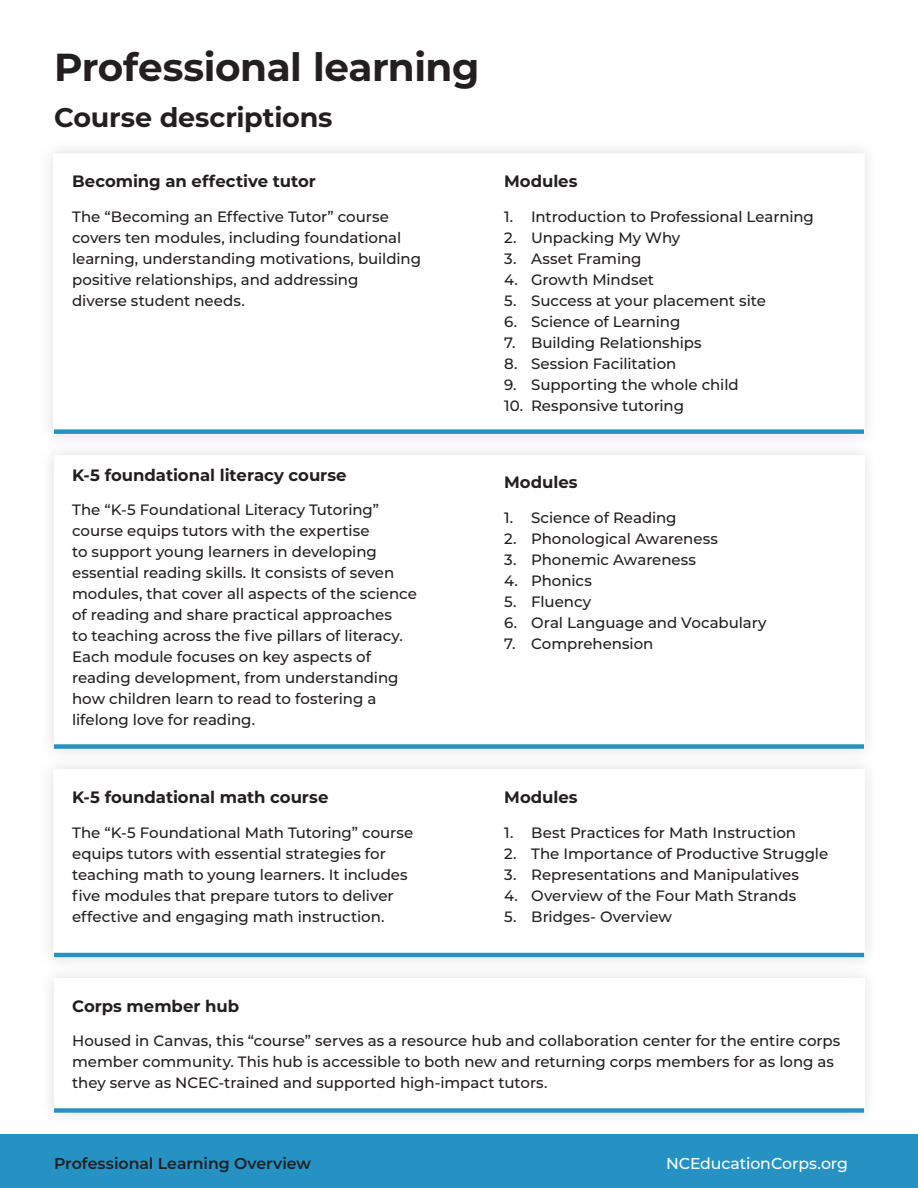
<style>
.page{position:relative;width:918px;height:1188px;background:#fff}
.page>*{position:absolute;margin:0;border:0;box-sizing:border-box;transform-origin:0 0}
.Page_Title{font:700 39px "Montserrat";letter-spacing:-.015em;color:#231f20}
.Page_Title-2{font:700 27px "Montserrat";letter-spacing:-.005em;color:#231f20}
.Body_text{font:700 16.5px "Montserrat";letter-spacing:-.005em;color:#231f20}
.t1{font:600 15.75px "Montserrat";letter-spacing:-.005em;color:#231f20}
.t2{font:500 15.75px "Montserrat";letter-spacing:-.005em;color:#fff}
.Body_text-2{font:500 15px/21px "Montserrat";letter-spacing:-.005em;color:#231f20}
</style>
<div class="page">
<div style="left:0;top:1134px;width:918px;height:54px;background:#2592c3"></div>
<div style="left:38px;top:138px;width:842px;height:312px;background:#f8f7f8"></div>
<div style="left:53px;top:153px;width:812px;height:282px;background:#fff"></div>
<div style="left:54px;top:429px;width:810px;height:5px;background:#2592c3"></div>
<div style="left:39px;top:440px;width:840px;height:324px;background:#f8f8f8"></div>
<div style="left:54px;top:455px;width:810px;height:294px;background:#fff"></div>
<div style="left:54px;top:744px;width:810px;height:5px;background:#2592c3"></div>
<div style="left:38px;top:754px;width:842px;height:219px;background:#f8f7f8"></div>
<div style="left:53px;top:769px;width:812px;height:189px;background:#fff;border:2px solid #fff"></div>
<hr style="left:54px;top:953px;width:810px;height:4px;background:#2592c3">
<div style="left:39px;top:963px;width:841px;height:165px;background:#f9f9f9"></div>
<div style="left:54px;top:978px;width:810px;height:135px;background:#fff"></div>
<div style="left:54px;top:1108px;width:810px;height:5px;background:#2592c3"></div>
<p class="Page_Title" style="left:54px;top:39px;width:427px">Professional learning</p>
<p class="Page_Title-2" style="left:54px;top:98px;width:280px">Course descriptions</p>
<p class="Body_text" style="left:72px;top:170px;width:245px">Becoming an effective tutor</p>
<p class="Body_text-2" style="left:72px;top:205px;width:350px">The “Becoming an Effective Tutor” course covers ten modules, including foundational learning, understanding motivations, building positive relationships, and addressing<br>diverse student needs.</p>
<p class="Body_text" style="left:72px;top:463px;width:276px">K-5 foundational literacy course</p>
<p class="Body_text-2" style="left:72px;top:499px;width:346px">The “K-5 Foundational Literacy Tutoring” course equips tutors with the expertise<br>to support young learners in developing essential reading skills. It consists of seven modules, that cover all aspects of the science of reading and share practical approaches<br>to teaching across the five pillars of literacy.<br>Each module focuses on key aspects of reading development, from understanding how children learn to read to fostering a lifelong love for reading.</p>
<p class="Body_text" style="left:72px;top:785px;width:258px">K-5 foundational math course</p>
<p class="Body_text-2" style="left:72px;top:821px;width:343px">The “K-5 Foundational Math Tutoring” course equips tutors with essential strategies for teaching math to young learners. It includes five modules that prepare tutors to deliver effective and engaging math instruction.</p>
<p class="Body_text" style="left:504px;top:170px;width:75px">Modules</p>
<p class="Body_text-2" style="left:504px;top:205px;width:311px">1. Introduction to Professional Learning</p>
<p class="Body_text-2" style="left:504px;top:226px;width:178px">2. Unpacking My Why</p>
<p class="Body_text-2" style="left:504px;top:247px;width:139px">3. Asset Framing</p>
<p class="Body_text-2" style="left:504px;top:268px;width:152px">4. Growth Mindset</p>
<p class="Body_text-2" style="left:504px;top:289px;width:263px">5. Success at your placement site</p>
<p class="Body_text-2" style="left:504px;top:310px;width:178px">6. Science of Learning</p>
<p class="Body_text-2" style="left:504px;top:331px;width:199px">7. Building Relationships</p>
<p class="Body_text-2" style="left:504px;top:352px;width:174px">8. Session Facilitation</p>
<p class="Body_text-2" style="left:504px;top:373px;width:236px">9. Supporting the whole child</p>
<p class="Body_text-2" style="left:504px;top:394px;width:182px">10. Responsive tutoring</p>
<p class="Body_text" style="left:504px;top:470px;width:75px">Modules</p>
<p class="Body_text-2" style="left:504px;top:506px;width:174px">1. Science of Reading</p>
<p class="Body_text-2" style="left:504px;top:527px;width:215px">2. Phonological Awareness</p>
<p class="Body_text-2" style="left:504px;top:548px;width:193px">3. Phonemic Awareness</p>
<p class="Body_text-2" style="left:504px;top:569px;width:89px">4. Phonics</p>
<p class="Body_text-2" style="left:504px;top:590px;width:89px">5. Fluency</p>
<p class="Body_text-2" style="left:504px;top:611px;width:264px">6. Oral Language and Vocabulary</p>
<p class="Body_text-2" style="left:504px;top:632px;width:151px">7. Comprehension</p>
<p class="Body_text" style="left:504px;top:785px;width:75px">Modules</p>
<p class="Body_text-2" style="left:504px;top:821px;width:293px">1. Best Practices for Math Instruction</p>
<p class="Body_text-2" style="left:504px;top:842px;width:326px">2. The Importance of Productive Struggle</p>
<p class="Body_text-2" style="left:504px;top:863px;width:296px">3. Representations and Manipulatives</p>
<p class="Body_text-2" style="left:504px;top:884px;width:294px">4. Overview of the Four Math Strands</p>
<p class="Body_text-2" style="left:504px;top:905px;width:169px">5. Bridges- Overview</p>
<p class="Body_text" style="left:72px;top:994px;width:168px">Corps member hub</p>
<p class="Body_text-2" style="left:72px;top:1030px;width:770px">Housed in Canvas, this “course” serves as a resource hub and collaboration center for the entire corps member community. This hub is accessible to both new and returning corps members for as long as they serve as NCEC-trained and supported high-impact tutors.</p>
<p class="t1" style="left:54px;top:1152px;width:259px">Professional Learning Overview</p>
<p class="t2" style="left:666px;top:1152px;width:184px">NCEducationCorps.org</p>
</div>
